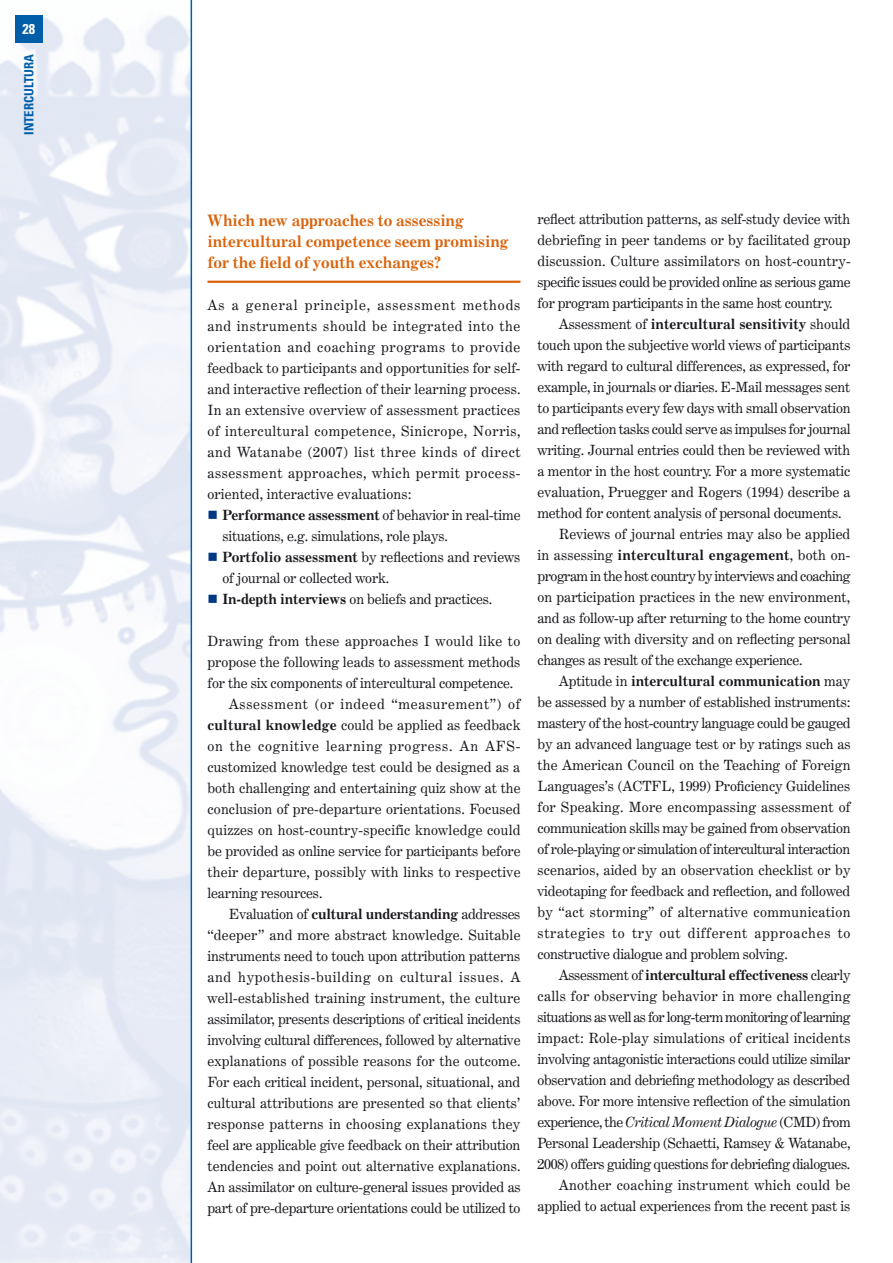
<style>
.page{position:relative;width:893px;height:1263px;background:#fff}
.page>*{position:absolute;margin:0;border:0;box-sizing:border-box;transform-origin:0 0}
.t1{font:700 15.75px/21px "Century Expanded BT";color:#da630c}
.t2{font:700 condensed 14.25px "Univers";color:#fff}
.t3{font:14.1px/21px "Century Expanded BT";letter-spacing:-.01em;color:#1a171c;text-align:justify}
.t4{font:14.1px "Century Expanded BT";letter-spacing:.015em;color:#1a171c}
.t5{font:14.1px "Century Expanded BT";letter-spacing:.01em;color:#1a171c}
.t6{font:14.1px "Century Expanded BT";letter-spacing:.02em;color:#1a171c}
.t7{font:700 14.1px "Century Expanded BT";letter-spacing:-.005em;color:#1a171c}
.t8{font:14.1px "Century Expanded BT";letter-spacing:.025em;color:#1a171c}
.t9{font:14.1px "Century Expanded BT";letter-spacing:.05em;color:#1a171c}
.t10{font:14.1px "Century Expanded BT";letter-spacing:-.03em;color:#1a171c}
.t11{font:14.1px "Century Expanded BT";letter-spacing:-.035em;color:#1a171c}
.t12{font:14.1px "Century Expanded BT";letter-spacing:.03em;color:#1a171c}
.t13{font:14.1px "Century Expanded BT";letter-spacing:.055em;color:#1a171c}
.t14{font:700 condensed 12.75px "Univers";color:#005ea9}
.s1{color:#003883}
.s2{font-weight:700}
.s3{font-weight:400}
.s4{font-style:italic}
</style>
<div class="page">
<img style="left:0;top:0;width:191px;height:1263px">
<hr style="left:191px;top:0;width:1px;height:1263px;background:#005ea9">
<div style="left:15px;top:15px;width:28px;height:28px;background:#005ea9"></div>
<hr style="left:207px;top:281px;width:313px;height:2px;background:#da630c">
<p class="t2" style="left:22px;top:20px;width:14px">28</p>
<p class="t14" style="left:21px;top:135px;width:81px;rotate:-90deg">intercultura</p>
<p class="t1" style="left:207px;top:209px;width:303px">Which new approaches to assessing intercultural competence seem promising for the field of youth exchanges?</p>
<p class="t3" style="left:207px;top:294px;width:315px">As a general principle, assessment methods and instruments should be integrated into the orientation and coaching programs to provide feedback to participants and opportunities for self&shy;and interactive reflection of their learning process.<br>In an extensive overview of assessment practices of intercultural competence, Sinicrope, Norris, and Watanabe (2007) list three kinds of direct assessment approaches, which permit process&shy;oriented, interactive evaluations:</p>
<p class="t3" style="left:222px;top:504px;width:300px;text-indent:-15px"><span class="s1">■</span> <span class="s2">Performance assessment</span> of behavior in real-time situations, e.g. simulations, role plays.</p>
<p class="t3" style="left:222px;top:546px;width:300px;text-indent:-15px"><span class="s1">■</span> <span class="s2">Portfolio assessment</span> by reflections and reviews of journal or collected work.</p>
<p class="t3" style="left:207px;top:588px;width:286px"><span class="s1">■</span> <span class="s2">In-depth interviews</span> on beliefs and practices.</p>
<p class="t12" style="left:207px;top:632px;width:314px">Drawing from these approaches I would like to</p>
<p class="t3" style="left:207px;top:651px;width:314px">propose the following leads to assessment methods</p>
<p class="t3" style="left:207px;top:672px;width:307px">for the six components of intercultural competence.</p>
<p class="t9" style="left:229px;top:695px;width:293px">Assessment (or indeed “measurement”) of</p>
<p class="t5" style="left:207px;top:716px;width:314px"><span class="s2">cultural knowledge</span> could be applied as feedback</p>
<p class="t13" style="left:207px;top:737px;width:314px">on the cognitive learning progress. An AFS-</p>
<p class="t5" style="left:207px;top:758px;width:314px">customized knowledge test could be designed as a</p>
<p class="t3" style="left:207px;top:777px;width:315px">both challenging and entertaining quiz show at the</p>
<p class="t4" style="left:207px;top:800px;width:315px">conclusion of pre-departure orientations. Focused</p>
<p class="t4" style="left:207px;top:821px;width:314px">quizzes on host-country-specific knowledge could</p>
<p class="t3" style="left:207px;top:840px;width:315px">be provided as online service for participants before</p>
<p class="t6" style="left:207px;top:863px;width:315px">their departure, possibly with links to respective</p>
<p class="t3" style="left:207px;top:882px;width:116px">learning resources.</p>
<p class="t3" style="left:229px;top:903px;width:293px">Evaluation of <span class="s2">cultural understanding</span> addresses</p>
<p class="t6" style="left:207px;top:926px;width:315px">“deeper” and more abstract knowledge. Suitable</p>
<p class="t3" style="left:207px;top:945px;width:314px">instruments need to touch upon attribution patterns</p>
<p class="t9" style="left:207px;top:968px;width:314px">and hypothesis-building on cultural issues. A</p>
<p class="t6" style="left:207px;top:989px;width:314px">well-established training instrument, the culture</p>
<p class="t3" style="left:207px;top:1008px;width:315px">assimilator, presents descriptions of critical incidents</p>
<p class="t3" style="left:207px;top:1029px;width:314px">involving cultural differences, followed by alternative</p>
<p class="t4" style="left:207px;top:1052px;width:315px">explanations of possible reasons for the outcome.</p>
<p class="t3" style="left:207px;top:1071px;width:314px">For each critical incident, personal, situational, and</p>
<p class="t5" style="left:207px;top:1094px;width:314px">cultural attributions are presented so that clients’</p>
<p class="t6" style="left:207px;top:1115px;width:314px">response patterns in choosing explanations they</p>
<p class="t3" style="left:207px;top:1134px;width:314px">feel are applicable give feedback on their attribution</p>
<p class="t5" style="left:207px;top:1157px;width:315px">tendencies and point out alternative explanations.</p>
<p class="t3" style="left:207px;top:1176px;width:315px">An assimilator on culture-general issues provided as</p>
<p class="t3" style="left:207px;top:1197px;width:314px">part of pre-departure orientations could be utilized to</p>
<p class="t3" style="left:537px;top:209px;width:315px">reflect attribution patterns, as self-study device with debriefing in peer tandems or by facilitated group discussion. Culture assimilators on host-country&shy;specific issues could be provided online as serious game for program participants in the same host country.</p>
<p class="t7" style="left:559px;top:315px;width:293px"><span class="s3">Assessment of</span> intercultural sensitivity <span class="s3">should</span></p>
<p class="t3" style="left:537px;top:335px;width:314px">touch upon the subjective world views of participants</p>
<p class="t3" style="left:537px;top:356px;width:314px">with regard to cultural differences, as expressed, for</p>
<p class="t3" style="left:537px;top:377px;width:314px">example, in journals or diaries. E-Mail messages sent</p>
<p class="t3" style="left:537px;top:398px;width:315px">to participants every few days with small observation</p>
<p class="t3" style="left:537px;top:419px;width:315px">and reflection tasks could serve as impulses for journal</p>
<p class="t3" style="left:537px;top:440px;width:314px">writing. Journal entries could then be reviewed with</p>
<p class="t3" style="left:537px;top:461px;width:314px">a mentor in the host country. For a more systematic</p>
<p class="t3" style="left:537px;top:482px;width:314px">evaluation, Pruegger and Rogers (1994) describe a</p>
<p class="t3" style="left:537px;top:503px;width:306px">method for content analysis of personal documents.</p>
<p class="t3" style="left:559px;top:524px;width:293px">Reviews of journal entries may also be applied</p>
<p class="t7" style="left:537px;top:546px;width:314px"><span class="s3">in assessing</span> intercultural engagement<span class="s3">, both on-</span></p>
<p class="t10" style="left:537px;top:568px;width:315px">program in the host country by interviews and coaching</p>
<p class="t3" style="left:537px;top:587px;width:314px">on participation practices in the new environment,</p>
<p class="t3" style="left:537px;top:607px;width:315px">and as follow-up after returning to the home country</p>
<p class="t3" style="left:537px;top:628px;width:315px">on dealing with diversity and on reflecting personal</p>
<p class="t3" style="left:537px;top:649px;width:267px">changes as result of the exchange experience.</p>
<p class="t7" style="left:559px;top:672px;width:293px"><span class="s3">Aptitude in</span> intercultural communication <span class="s3">may</span></p>
<p class="t3" style="left:537px;top:691px;width:315px">be assessed by a number of established instruments:</p>
<p class="t3" style="left:537px;top:712px;width:315px">mastery of the host-country language could be gauged</p>
<p class="t3" style="left:537px;top:733px;width:315px">by an advanced language test or by ratings such as</p>
<p class="t4" style="left:537px;top:756px;width:314px">the American Council on the Teaching of Foreign</p>
<p class="t3" style="left:537px;top:775px;width:314px">Languages’s (ACTFL, 1999) Proficiency Guidelines</p>
<p class="t6" style="left:537px;top:798px;width:315px">for Speaking. More encompassing assessment of</p>
<p class="t3" style="left:537px;top:817px;width:314px">communication skills may be gained from observation</p>
<p class="t3" style="left:537px;top:838px;width:314px">of role-playing or simulation of intercultural interaction</p>
<p class="t5" style="left:537px;top:861px;width:314px">scenarios, aided by an observation checklist or by</p>
<p class="t3" style="left:537px;top:880px;width:314px">videotaping for feedback and reflection, and followed</p>
<p class="t8" style="left:537px;top:903px;width:314px">by “act storming” of alternative communication</p>
<p class="t9" style="left:537px;top:924px;width:314px">strategies to try out different approaches to</p>
<p class="t3" style="left:537px;top:943px;width:252px">constructive dialogue and problem solving.</p>
<p class="t7" style="left:559px;top:966px;width:293px"><span class="s3">Assessment of</span> intercultural effectiveness <span class="s3">clearly</span></p>
<p class="t8" style="left:537px;top:987px;width:314px">calls for observing behavior in more challenging</p>
<p class="t11" style="left:537px;top:1008px;width:314px">situations as well as for long-term monitoring of learning</p>
<p class="t4" style="left:537px;top:1029px;width:315px">impact: Role-play simulations of critical incidents</p>
<p class="t3" style="left:537px;top:1048px;width:314px">involving antagonistic interactions could utilize similar</p>
<p class="t3" style="left:537px;top:1069px;width:314px">observation and debriefing methodology as described</p>
<p class="t3" style="left:537px;top:1090px;width:315px">above. For more intensive reflection of the simulation</p>
<p class="t10" style="left:537px;top:1113px;width:315px">experience, the <span class="s4">Critical Moment Dialogue</span> (CMD) from</p>
<p class="t3" style="left:537px;top:1132px;width:314px">Personal Leadership (Schaetti, Ramsey &amp; Watanabe,</p>
<p class="t3" style="left:537px;top:1153px;width:314px">2008) offers guiding questions for debriefing dialogues.</p>
<p class="t8" style="left:559px;top:1176px;width:293px">Another coaching instrument which could be</p>
<p class="t3" style="left:537px;top:1195px;width:314px">applied to actual experiences from the recent past is</p>
</div>
